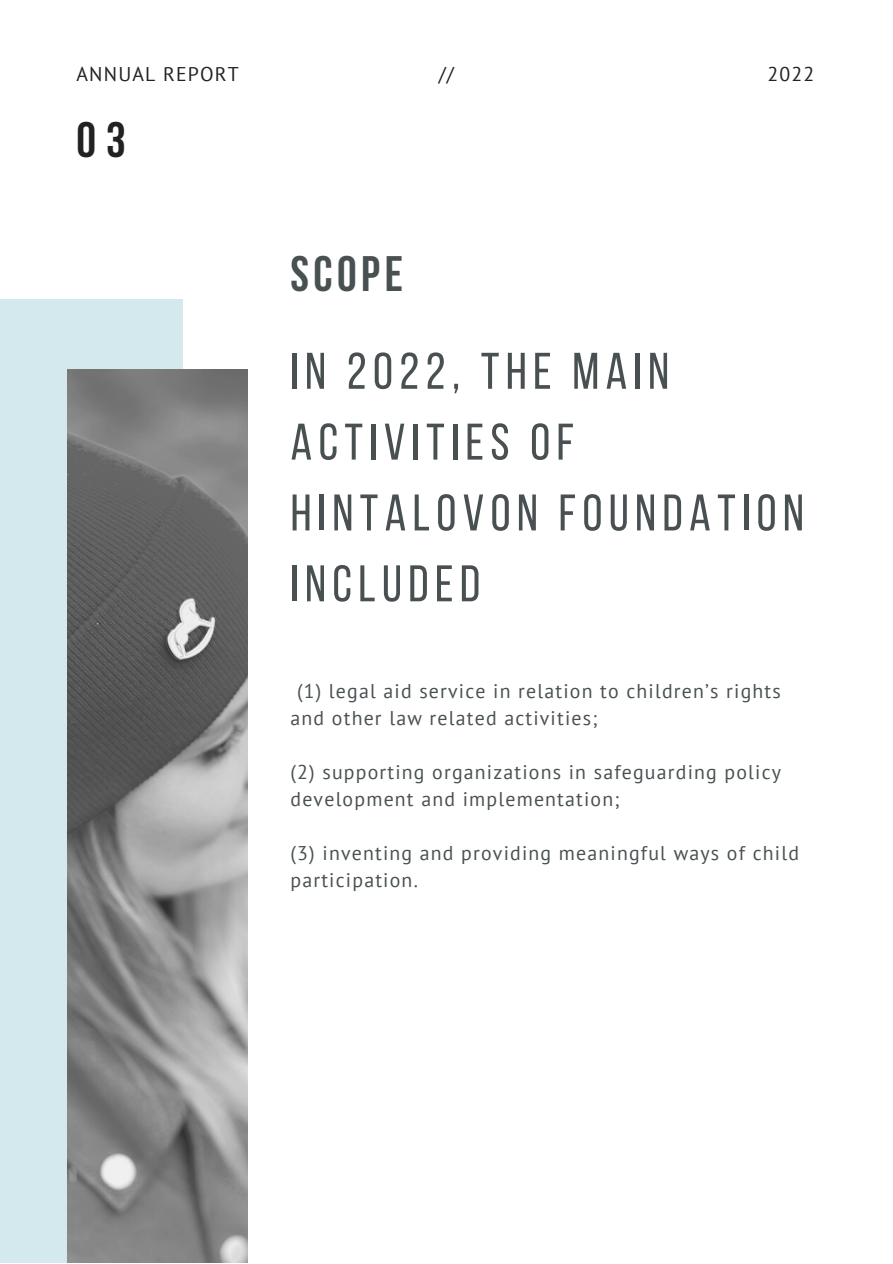
<style>
.page{position:relative;width:893px;height:1264px;background:#fff}
.page>*{position:absolute;margin:0;border:0;box-sizing:border-box;transform-origin:0 0}
.t1{font:51.3px/70.8px "Bebas Neue";letter-spacing:.125em;color:#495052}
.t2{font:700 49.65px "Bebas Neue";letter-spacing:.09em;color:#495052}
.t3{font:700 49.65px "Bebas Neue";color:#222}
.t4{font:19.8px/27px "PT Sans";letter-spacing:.06em;color:#495052}
.t5{font:19.8px "PT Sans";letter-spacing:.06em;color:#222}
</style>
<div class="page">
<div style="left:0;top:299px;width:182px;height:963px;background:#d3e9ee"></div>
<img style="left:67px;top:369px;width:180px;height:893px">
<p class="t5" style="left:76px;top:61px;width:164px">ANNUAL REPORT</p>
<p class="t5" style="left:438px;top:61px;width:17px">//</p>
<p class="t5" style="left:767px;top:61px;width:48px">2022</p>
<h2 class="t3" style="left:76px;top:120px;width:51px">03</h2>
<h2 class="t2" style="left:290px;top:253px;width:114px">SCOPE</h2>
<h1 class="t1" style="left:290px;top:340px;width:515px">IN 2022, THE MAIN<br>ACTIVITIES OF<br>HINTALOVON FOUNDATION<br>INCLUDED</h1>
<p class="t4" style="left:290px;top:677px;width:491px;text-indent:6px">(1) legal aid service in relation to children’s rights and other law related activities;</p>
<p class="t4" style="left:290px;top:758px;width:492px">(2) supporting organizations in safeguarding policy development and implementation;</p>
<p class="t4" style="left:290px;top:839px;width:510px">(3) inventing and providing meaningful ways of child participation.</p>
</div>
